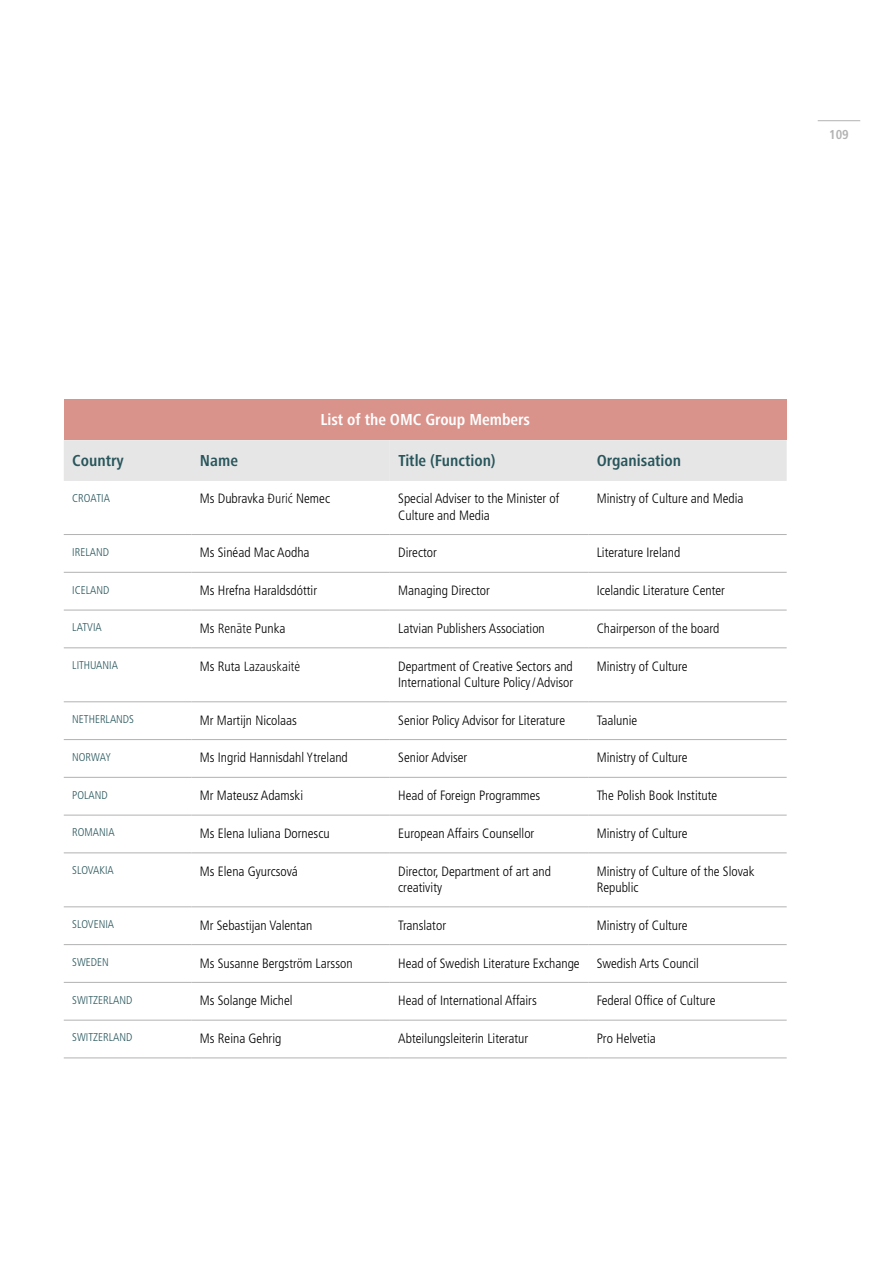
<style>
.page{position:relative;width:893px;height:1263px;background:#fff}
.page>*{position:absolute;margin:0;border:0;box-sizing:border-box;transform-origin:0 0}
.H1-tableau{font:700 condensed 16.5px "Frutiger Next LTW1 G";color:#28565c}
.H1-tableau_centrer{font:700 condensed 16.5px "Frutiger Next LTW1 G";color:#fff}
.Body_-_tableau_-_esp{font:300 condensed 13.95px "Frutiger Next LTW1 G";color:#000}
.Body_-_tableau_-_esp-2{font:300 condensed 13.5px/16.2px "Frutiger LT Std";color:#000}
.t1{font:700 condensed 13.5px "Frutiger Next LTW1 G";color:#b3b2b2}
.H2-col-gauche{font:300 condensed 11.25px "Frutiger LT Std";color:#28565c}
.s1{font-family:"Frutiger Next LTW1 G";font-size:13.95px}
.s2{font-family:"Frutiger LT Std";font-size:13.5px}
</style>
<div class="page">
<hr style="left:818px;top:120px;width:42px;height:1px;background:#b3b2b2">
<div style="left:64px;top:399px;width:723px;height:41px;background:#da938b"></div>
<div style="left:64px;top:440px;width:723px;height:41px;background:#e7e6e6"></div>
<hr style="left:64px;top:534px;width:127px;height:1px;background:#b3b2b2">
<hr style="left:191px;top:534px;width:199px;height:1px;background:#b3b2b2">
<hr style="left:390px;top:534px;width:198px;height:1px;background:#b3b2b2">
<hr style="left:588px;top:534px;width:199px;height:1px;background:#b3b2b2">
<hr style="left:64px;top:572px;width:127px;height:1px;background:#b3b2b2">
<hr style="left:191px;top:572px;width:199px;height:1px;background:#b3b2b2">
<hr style="left:390px;top:572px;width:198px;height:1px;background:#b3b2b2">
<hr style="left:588px;top:572px;width:199px;height:1px;background:#b3b2b2">
<hr style="left:64px;top:610px;width:127px;height:1px;background:#b3b2b2">
<hr style="left:191px;top:610px;width:199px;height:1px;background:#b3b2b2">
<hr style="left:390px;top:610px;width:198px;height:1px;background:#b3b2b2">
<hr style="left:588px;top:610px;width:199px;height:1px;background:#b3b2b2">
<hr style="left:64px;top:647px;width:127px;height:1px;background:#b3b2b2">
<hr style="left:191px;top:647px;width:199px;height:1px;background:#b3b2b2">
<hr style="left:390px;top:647px;width:198px;height:1px;background:#b3b2b2">
<hr style="left:588px;top:647px;width:199px;height:1px;background:#b3b2b2">
<hr style="left:64px;top:701px;width:127px;height:1px;background:#b3b2b2">
<hr style="left:191px;top:701px;width:199px;height:1px;background:#b3b2b2">
<hr style="left:390px;top:701px;width:198px;height:1px;background:#b3b2b2">
<hr style="left:588px;top:701px;width:199px;height:1px;background:#b3b2b2">
<hr style="left:64px;top:739px;width:127px;height:1px;background:#b3b2b2">
<hr style="left:191px;top:739px;width:199px;height:1px;background:#b3b2b2">
<hr style="left:390px;top:739px;width:198px;height:1px;background:#b3b2b2">
<hr style="left:588px;top:739px;width:199px;height:1px;background:#b3b2b2">
<hr style="left:64px;top:777px;width:127px;height:1px;background:#b3b2b2">
<hr style="left:191px;top:777px;width:199px;height:1px;background:#b3b2b2">
<hr style="left:390px;top:777px;width:198px;height:1px;background:#b3b2b2">
<hr style="left:588px;top:777px;width:199px;height:1px;background:#b3b2b2">
<hr style="left:64px;top:815px;width:127px;height:1px;background:#b3b2b2">
<hr style="left:191px;top:815px;width:199px;height:1px;background:#b3b2b2">
<hr style="left:390px;top:815px;width:198px;height:1px;background:#b3b2b2">
<hr style="left:588px;top:815px;width:199px;height:1px;background:#b3b2b2">
<hr style="left:64px;top:852px;width:127px;height:1px;background:#b3b2b2">
<hr style="left:191px;top:852px;width:199px;height:1px;background:#b3b2b2">
<hr style="left:390px;top:852px;width:198px;height:1px;background:#b3b2b2">
<hr style="left:588px;top:852px;width:199px;height:1px;background:#b3b2b2">
<hr style="left:64px;top:906px;width:127px;height:1px;background:#b3b2b2">
<hr style="left:191px;top:906px;width:199px;height:1px;background:#b3b2b2">
<hr style="left:390px;top:906px;width:198px;height:1px;background:#b3b2b2">
<hr style="left:588px;top:906px;width:199px;height:1px;background:#b3b2b2">
<hr style="left:64px;top:944px;width:127px;height:1px;background:#b3b2b2">
<hr style="left:191px;top:944px;width:199px;height:1px;background:#b3b2b2">
<hr style="left:390px;top:944px;width:198px;height:1px;background:#b3b2b2">
<hr style="left:588px;top:944px;width:199px;height:1px;background:#b3b2b2">
<hr style="left:64px;top:982px;width:127px;height:1px;background:#b3b2b2">
<hr style="left:191px;top:982px;width:199px;height:1px;background:#b3b2b2">
<hr style="left:390px;top:982px;width:198px;height:1px;background:#b3b2b2">
<hr style="left:588px;top:982px;width:199px;height:1px;background:#b3b2b2">
<hr style="left:64px;top:1020px;width:127px;height:1px;background:#b3b2b2">
<hr style="left:64px;top:1057px;width:127px;height:1px;background:#b3b2b2">
<hr style="left:191px;top:1020px;width:199px;height:1px;background:#b3b2b2">
<hr style="left:191px;top:1057px;width:199px;height:1px;background:#b3b2b2">
<hr style="left:390px;top:1020px;width:198px;height:1px;background:#b3b2b2">
<hr style="left:390px;top:1057px;width:198px;height:1px;background:#b3b2b2">
<hr style="left:588px;top:1020px;width:199px;height:1px;background:#b3b2b2">
<hr style="left:588px;top:1057px;width:199px;height:1px;background:#b3b2b2">
<p class="t1" style="left:829px;top:127px;width:21px">109</p>
<p class="H1-tableau_centrer" style="left:320px;top:410px;width:211px">List of the OMC Group Members</p>
<p class="H1-tableau" style="left:72px;top:451px;width:53px">Country</p>
<p class="H1-tableau" style="left:200px;top:451px;width:40px">Name</p>
<p class="H1-tableau" style="left:398px;top:451px;width:99px">Title (Function)</p>
<p class="H1-tableau" style="left:597px;top:451px;width:86px">Organisation</p>
<p class="H2-col-gauche" style="left:72px;top:491px;width:39px">CROATIA</p>
<p class="Body_-_tableau_-_esp-2" style="left:200px;top:491px;width:132px">Ms Dubravka <span class="s1">Đurić</span> Nemec</p>
<p class="Body_-_tableau_-_esp-2" style="left:398px;top:491px;width:163px">Special Adviser to the Minister of<br>Culture and Media</p>
<p class="Body_-_tableau_-_esp-2" style="left:597px;top:491px;width:148px">Ministry of Culture and Media</p>
<p class="H2-col-gauche" style="left:72px;top:545px;width:38px">IRELAND</p>
<p class="Body_-_tableau_-_esp-2" style="left:200px;top:545px;width:111px">Ms Sinéad Mac Aodha</p>
<p class="Body_-_tableau_-_esp-2" style="left:398px;top:545px;width:40px">Director</p>
<p class="Body_-_tableau_-_esp-2" style="left:597px;top:545px;width:85px">Literature Ireland</p>
<p class="H2-col-gauche" style="left:72px;top:583px;width:39px">ICELAND</p>
<p class="Body_-_tableau_-_esp-2" style="left:200px;top:583px;width:119px">Ms Hrefna Haraldsdóttir</p>
<p class="Body_-_tableau_-_esp-2" style="left:398px;top:583px;width:93px">Managing Director</p>
<p class="Body_-_tableau_-_esp-2" style="left:597px;top:583px;width:130px">Icelandic Literature Center</p>
<p class="H2-col-gauche" style="left:72px;top:621px;width:31px">LATVIA</p>
<p class="Body_-_tableau_-_esp-2" style="left:200px;top:620px;width:87px">Ms <span class="s1">Renāte</span> Punka</p>
<p class="Body_-_tableau_-_esp-2" style="left:398px;top:620px;width:148px">Latvian Publishers Association</p>
<p class="Body_-_tableau_-_esp-2" style="left:597px;top:620px;width:124px">Chairperson of the board</p>
<p class="H2-col-gauche" style="left:72px;top:659px;width:47px">LITHUANIA</p>
<p class="Body_-_tableau_-_esp" style="left:200px;top:658px;width:102px"><span class="s2">Ms Ruta</span> Lazauskaitė</p>
<p class="Body_-_tableau_-_esp-2" style="left:398px;top:658px;width:176px">Department of Creative Sectors and<br>International Culture Policy/Advisor</p>
<p class="Body_-_tableau_-_esp-2" style="left:597px;top:658px;width:93px">Ministry of Culture</p>
<p class="H2-col-gauche" style="left:72px;top:713px;width:63px">NETHERLANDS</p>
<p class="Body_-_tableau_-_esp-2" style="left:200px;top:712px;width:98px">Mr Martijn Nicolaas</p>
<p class="Body_-_tableau_-_esp-2" style="left:398px;top:712px;width:168px">Senior Policy Advisor for Literature</p>
<p class="Body_-_tableau_-_esp-2" style="left:597px;top:712px;width:42px">Taalunie</p>
<p class="H2-col-gauche" style="left:72px;top:750px;width:40px">NORWAY</p>
<p class="Body_-_tableau_-_esp-2" style="left:200px;top:750px;width:149px">Ms Ingrid Hannisdahl Ytreland</p>
<p class="Body_-_tableau_-_esp-2" style="left:398px;top:750px;width:71px">Senior Adviser</p>
<p class="Body_-_tableau_-_esp-2" style="left:597px;top:750px;width:93px">Ministry of Culture</p>
<p class="H2-col-gauche" style="left:72px;top:788px;width:37px">POLAND</p>
<p class="Body_-_tableau_-_esp-2" style="left:200px;top:788px;width:105px">Mr Mateusz Adamski</p>
<p class="Body_-_tableau_-_esp-2" style="left:398px;top:788px;width:144px">Head of Foreign Programmes</p>
<p class="Body_-_tableau_-_esp-2" style="left:597px;top:788px;width:122px">The Polish Book Institute</p>
<p class="H2-col-gauche" style="left:72px;top:826px;width:44px">ROMANIA</p>
<p class="Body_-_tableau_-_esp-2" style="left:200px;top:825px;width:131px">Ms Elena Iuliana Dornescu</p>
<p class="Body_-_tableau_-_esp-2" style="left:398px;top:825px;width:138px">European Affairs Counsellor</p>
<p class="Body_-_tableau_-_esp-2" style="left:597px;top:825px;width:93px">Ministry of Culture</p>
<p class="H2-col-gauche" style="left:72px;top:864px;width:43px">SLOVAKIA</p>
<p class="Body_-_tableau_-_esp-2" style="left:200px;top:863px;width:99px">Ms Elena Gyurcsová</p>
<p class="Body_-_tableau_-_esp-2" style="left:398px;top:863px;width:154px">Director, Department of art and creativity</p>
<p class="Body_-_tableau_-_esp-2" style="left:597px;top:863px;width:159px">Ministry of Culture of the Slovak<br>Republic</p>
<p class="H2-col-gauche" style="left:72px;top:918px;width:43px">SLOVENIA</p>
<p class="Body_-_tableau_-_esp-2" style="left:200px;top:917px;width:114px">Mr Sebastijan Valentan</p>
<p class="Body_-_tableau_-_esp-2" style="left:398px;top:917px;width:49px">Translator</p>
<p class="Body_-_tableau_-_esp-2" style="left:597px;top:917px;width:93px">Ministry of Culture</p>
<p class="H2-col-gauche" style="left:72px;top:955px;width:38px">SWEDEN</p>
<p class="Body_-_tableau_-_esp-2" style="left:200px;top:955px;width:154px">Ms Susanne Bergström Larsson</p>
<p class="Body_-_tableau_-_esp-2" style="left:398px;top:955px;width:183px">Head of Swedish Literature Exchange</p>
<p class="Body_-_tableau_-_esp-2" style="left:597px;top:955px;width:104px">Swedish Arts Council</p>
<p class="H2-col-gauche" style="left:72px;top:993px;width:62px">SWITZERLAND</p>
<p class="Body_-_tableau_-_esp-2" style="left:200px;top:993px;width:94px">Ms Solange Michel</p>
<p class="Body_-_tableau_-_esp-2" style="left:398px;top:993px;width:140px">Head of International Affairs</p>
<p class="Body_-_tableau_-_esp-2" style="left:597px;top:993px;width:120px">Federal Office of Culture</p>
<p class="H2-col-gauche" style="left:72px;top:1031px;width:62px">SWITZERLAND</p>
<p class="Body_-_tableau_-_esp-2" style="left:200px;top:1030px;width:83px">Ms Reina Gehrig</p>
<p class="Body_-_tableau_-_esp-2" style="left:398px;top:1030px;width:131px">Abteilungsleiterin Literatur</p>
<p class="Body_-_tableau_-_esp-2" style="left:597px;top:1030px;width:61px">Pro Helvetia</p>
</div>
